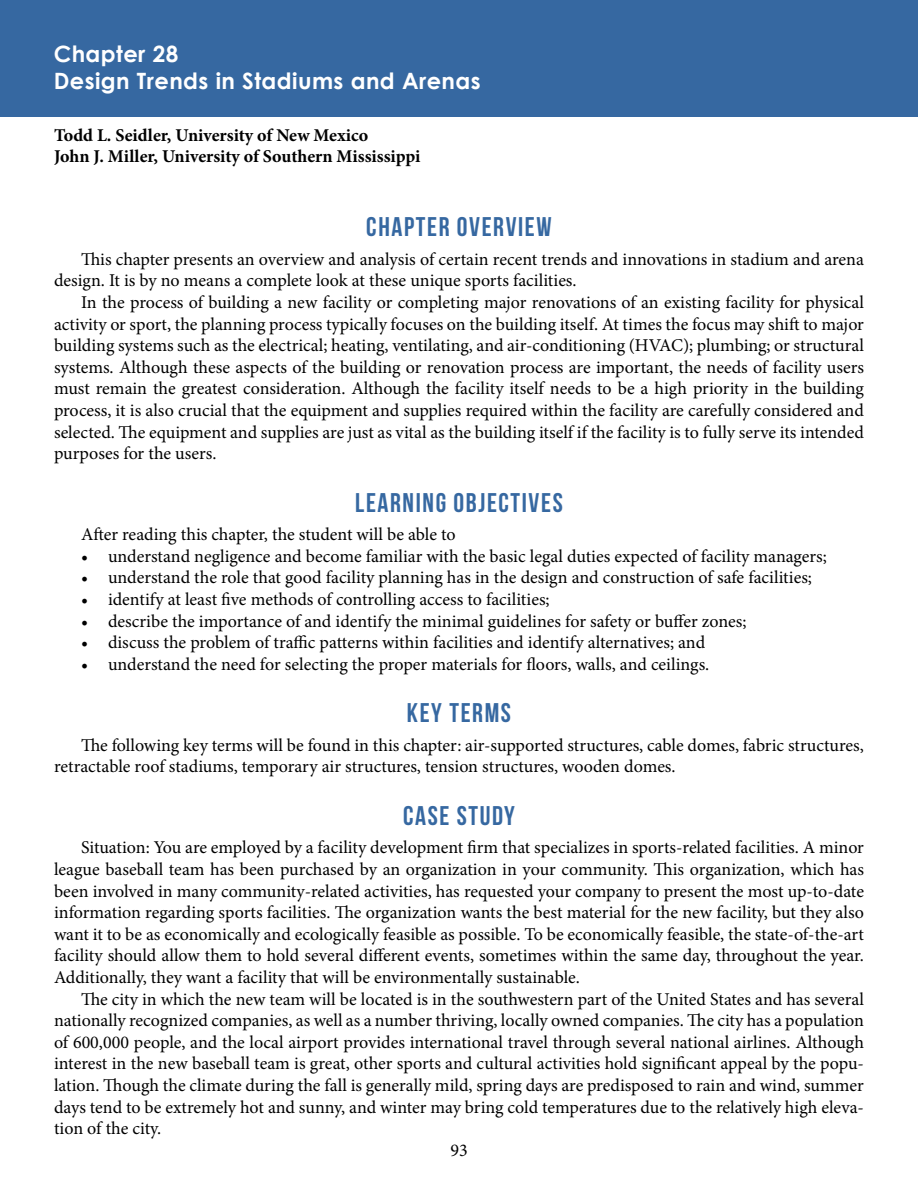
<style>
.page{position:relative;width:918px;height:1188px;background:#fff}
.page>*{position:absolute;margin:0;border:0;box-sizing:border-box;transform-origin:0 0}
.t1{font:700 27px "Bebas Neue";letter-spacing:.06em;color:#3668a1}
.t2{font:700 22.5px/27px "Century Gothic";letter-spacing:.02em;color:#fff}
.t3{font:18px/21.6px "Minion Pro";color:#000;text-align:justify}
.t4{font:700 18px/21.6px "Minion Pro";letter-spacing:-.005em;color:#000}
</style>
<div class="page">
<div style="left:0;top:0;width:918px;height:117px;background:#3668a1"></div>
<p class="t2" style="left:54px;top:40px;width:429px">Chapter 28<br>Design Trends in Stadiums and Arenas</p>
<p class="t4" style="left:54px;top:124px;width:368px">Todd L. Seidler, University of New Mexico<br>John J. Miller, University of Southern Mississippi</p>
<h1 class="t1" style="left:366px;top:212px;width:187px">CHAPTER OVERVIEW</h1>
<p class="t3" style="left:54px;top:248px;width:811px;text-indent:27px">This chapter presents an overview and analysis of certain recent trends and innovations in stadium and arena design. It is by no means a complete look at these unique sports facilities.</p>
<p class="t3" style="left:54px;top:291px;width:812px;text-indent:27px">In the process of building a new facility or completing major renovations of an existing facility for physical activity or sport, the planning process typically focuses on the building itself. At times the focus may shift to major building systems such as the electrical; heating, ventilating, and air-conditioning (HVAC); plumbing; or structural systems. Although these aspects of the building or renovation process are important, the needs of facility users must remain the greatest consideration. Although the facility itself needs to be a high priority in the building process, it is also crucial that the equipment and supplies required within the facility are carefully considered and selected. The equipment and supplies are just as vital as the building itself if the facility is to fully serve its intended purposes for the users.</p>
<h1 class="t1" style="left:355px;top:488px;width:209px">LEARNING OBJECTIVES</h1>
<p class="t3" style="left:81px;top:524px;width:376px">After reading this chapter, the student will be able to</p>
<p class="t3" style="left:81px;top:545px;width:747px">• understand negligence and become familiar with the basic legal duties expected of facility managers;</p>
<p class="t3" style="left:81px;top:567px;width:733px">• understand the role that good facility planning has in the design and construction of safe facilities;</p>
<p class="t3" style="left:81px;top:588px;width:470px">• identify at least five methods of controlling access to facilities;</p>
<p class="t3" style="left:81px;top:610px;width:667px">• describe the importance of and identify the minimal guidelines for safety or buffer zones;</p>
<p class="t3" style="left:81px;top:632px;width:626px">• discuss the problem of traffic patterns within facilities and identify alternatives; and</p>
<p class="t3" style="left:81px;top:653px;width:630px">• understand the need for selecting the proper materials for floors, walls, and ceilings.</p>
<h1 class="t1" style="left:407px;top:698px;width:106px">KEY TERMS</h1>
<p class="t3" style="left:54px;top:734px;width:811px;text-indent:27px">The following key terms will be found in this chapter: air-supported structures, cable domes, fabric structures, retractable roof stadiums, temporary air structures, tension structures, wooden domes.</p>
<h1 class="t1" style="left:403px;top:801px;width:113px">CASE STUDY</h1>
<p class="t3" style="left:54px;top:837px;width:812px;text-indent:27px">Situation: You are employed by a facility development firm that specializes in sports-related facilities. A minor league baseball team has been purchased by an organization in your community. This organization, which has been involved in many community-related activities, has requested your company to present the most up-to-date information regarding sports facilities. The organization wants the best material for the new facility, but they also want it to be as economically and ecologically feasible as possible. To be economically feasible, the state-of-the-art facility should allow them to hold several different events, sometimes within the same day, throughout the year.<br>Additionally, they want a facility that will be environmentally sustainable.</p>
<p class="t3" style="left:54px;top:988px;width:812px;text-indent:27px">The city in which the new team will be located is in the southwestern part of the United States and has several nationally recognized companies, as well as a number thriving, locally owned companies. The city has a population of 600,000 people, and the local airport provides international travel through several national airlines. Although interest in the new baseball team is great, other sports and cultural activities hold significant appeal by the popu&shy;lation. Though the climate during the fall is generally mild, spring days are predisposed to rain and wind, summer days tend to be extremely hot and sunny, and winter may bring cold temperatures due to the relatively high eleva&shy;tion of the city.</p>
<p class="t3" style="left:450px;top:1139px;width:19px">93</p>
</div>
